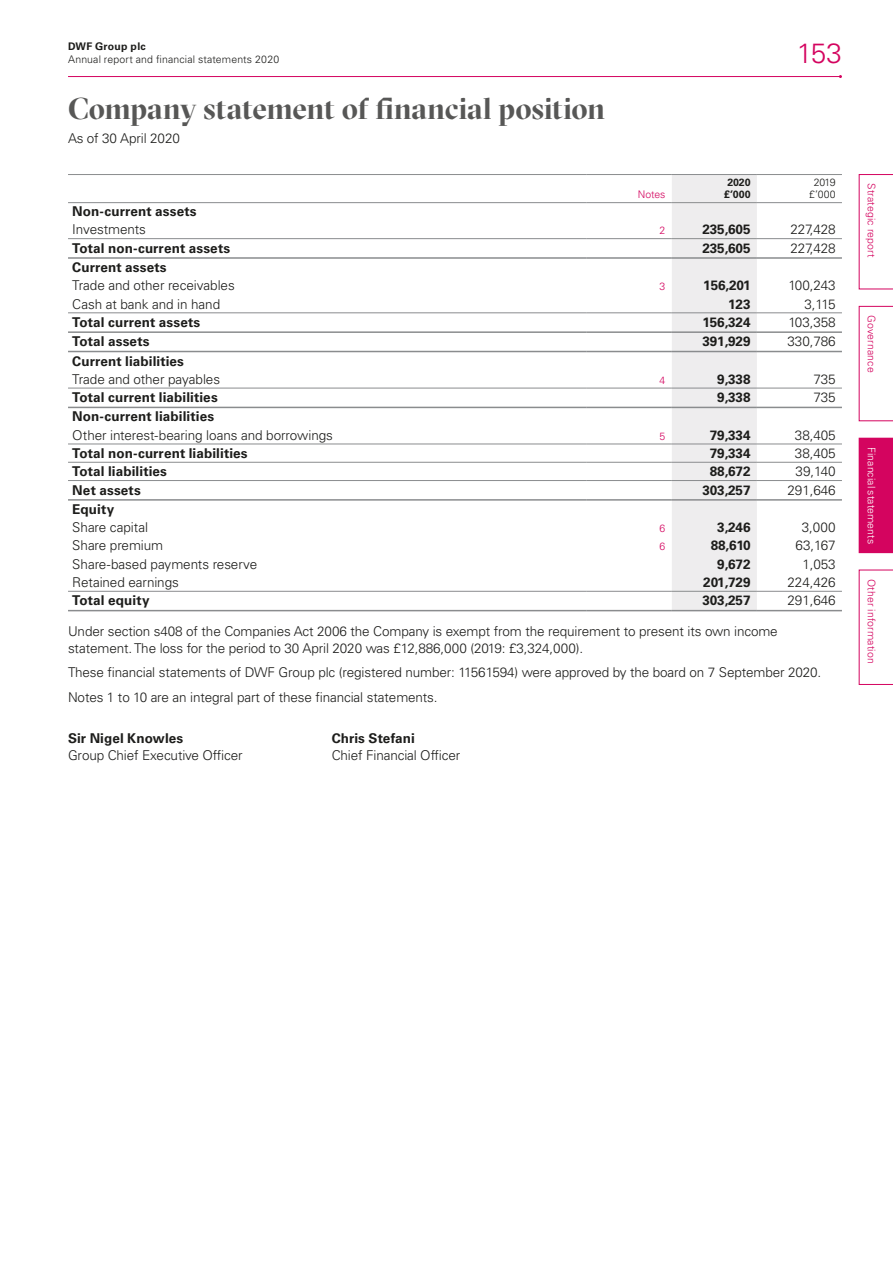
<style>
.page{position:relative;width:893px;height:1263px;background:#fff}
.page>*{position:absolute;margin:0;border:0;box-sizing:border-box;transform-origin:0 0}
.t1{font:700 30px "GT Sectra Display";letter-spacing:-.01em;color:#575756}
.t2{font:300 27.9px "Univers LT Std";color:#d4045f}
.t3{font:300 13.5px/16.5px "Univers LT Std";letter-spacing:-.01em;color:#1d1d1b}
.t4{font:700 13.5px "Univers LT Std";letter-spacing:.005em;color:#1d1d1b}
.t5{font:300 10.5px "Univers LT Std";letter-spacing:.015em;color:#d4045f}
.t6{font:300 10.5px/12px "Univers LT Std";letter-spacing:.015em;color:#1d1d1b;text-align:center}
.t7{font:700 10.5px/12px "Univers LT Std";letter-spacing:.025em;color:#1d1d1b;text-align:center}
.t8{font:300 10.5px "Univers LT Std";letter-spacing:.01em;color:#fff}
</style>
<div class="page">
<div style="left:672px;top:175px;width:85px;height:435px;background:#eeedee"></div>
<hr style="left:68px;top:174px;width:519px;height:1px;background:#8a8c8e">
<hr style="left:587px;top:174px;width:85px;height:1px;background:#8a8c8e">
<hr style="left:672px;top:174px;width:85px;height:1px;background:#8a8c8e">
<hr style="left:757px;top:174px;width:85px;height:1px;background:#8a8c8e">
<hr style="left:68px;top:202px;width:519px;height:1px;background:#8a8c8e">
<hr style="left:587px;top:202px;width:85px;height:1px;background:#8a8c8e">
<hr style="left:672px;top:202px;width:85px;height:1px;background:#8a8c8e">
<hr style="left:757px;top:202px;width:85px;height:1px;background:#8a8c8e">
<hr style="left:68px;top:462px;width:519px;height:1px;background:#8a8c8e">
<hr style="left:587px;top:462px;width:85px;height:1px;background:#8a8c8e">
<hr style="left:672px;top:462px;width:85px;height:1px;background:#8a8c8e">
<hr style="left:757px;top:462px;width:85px;height:1px;background:#8a8c8e">
<hr style="left:68px;top:331px;width:519px;height:2px;background:#8a8c8e">
<hr style="left:587px;top:331px;width:85px;height:2px;background:#8a8c8e">
<hr style="left:672px;top:331px;width:85px;height:2px;background:#8a8c8e">
<hr style="left:757px;top:331px;width:85px;height:2px;background:#8a8c8e">
<hr style="left:68px;top:444px;width:519px;height:1px;background:#8a8c8e">
<hr style="left:587px;top:444px;width:85px;height:1px;background:#8a8c8e">
<hr style="left:672px;top:444px;width:85px;height:1px;background:#8a8c8e">
<hr style="left:757px;top:444px;width:85px;height:1px;background:#8a8c8e">
<hr style="left:68px;top:610px;width:519px;height:1px;background:#8a8c8e">
<hr style="left:587px;top:610px;width:85px;height:1px;background:#8a8c8e">
<hr style="left:672px;top:610px;width:85px;height:1px;background:#8a8c8e">
<hr style="left:757px;top:610px;width:85px;height:1px;background:#8a8c8e">
<hr style="left:68px;top:499px;width:519px;height:2px;background:#8a8c8e">
<hr style="left:587px;top:499px;width:85px;height:2px;background:#8a8c8e">
<hr style="left:672px;top:499px;width:85px;height:2px;background:#8a8c8e">
<hr style="left:757px;top:499px;width:85px;height:2px;background:#8a8c8e">
<hr style="left:68px;top:480px;width:519px;height:1px;background:#8a8c8e">
<hr style="left:587px;top:480px;width:85px;height:1px;background:#8a8c8e">
<hr style="left:672px;top:480px;width:85px;height:1px;background:#8a8c8e">
<hr style="left:757px;top:480px;width:85px;height:1px;background:#8a8c8e">
<hr style="left:68px;top:591px;width:519px;height:1px;background:#8a8c8e">
<hr style="left:587px;top:591px;width:85px;height:1px;background:#8a8c8e">
<hr style="left:672px;top:591px;width:85px;height:1px;background:#8a8c8e">
<hr style="left:757px;top:591px;width:85px;height:1px;background:#8a8c8e">
<hr style="left:68px;top:351px;width:519px;height:1px;background:#8a8c8e">
<hr style="left:587px;top:351px;width:85px;height:1px;background:#8a8c8e">
<hr style="left:672px;top:351px;width:85px;height:1px;background:#8a8c8e">
<hr style="left:757px;top:351px;width:85px;height:1px;background:#8a8c8e">
<hr style="left:68px;top:313px;width:519px;height:1px;background:#8a8c8e">
<hr style="left:587px;top:313px;width:85px;height:1px;background:#8a8c8e">
<hr style="left:672px;top:313px;width:85px;height:1px;background:#8a8c8e">
<hr style="left:757px;top:313px;width:85px;height:1px;background:#8a8c8e">
<hr style="left:68px;top:257px;width:519px;height:2px;background:#8a8c8e">
<hr style="left:587px;top:257px;width:85px;height:2px;background:#8a8c8e">
<hr style="left:672px;top:257px;width:85px;height:2px;background:#8a8c8e">
<hr style="left:757px;top:257px;width:85px;height:2px;background:#8a8c8e">
<hr style="left:68px;top:238px;width:519px;height:1px;background:#8a8c8e">
<hr style="left:587px;top:238px;width:85px;height:1px;background:#8a8c8e">
<hr style="left:672px;top:238px;width:85px;height:1px;background:#8a8c8e">
<hr style="left:757px;top:238px;width:85px;height:1px;background:#8a8c8e">
<hr style="left:68px;top:388px;width:519px;height:1px;background:#8a8c8e">
<hr style="left:587px;top:388px;width:85px;height:1px;background:#8a8c8e">
<hr style="left:672px;top:388px;width:85px;height:1px;background:#8a8c8e">
<hr style="left:757px;top:388px;width:85px;height:1px;background:#8a8c8e">
<hr style="left:68px;top:407px;width:519px;height:1px;background:#8a8c8e">
<hr style="left:587px;top:407px;width:85px;height:1px;background:#8a8c8e">
<hr style="left:672px;top:407px;width:85px;height:1px;background:#8a8c8e">
<hr style="left:757px;top:407px;width:85px;height:1px;background:#8a8c8e">
<hr style="left:68px;top:76px;width:772px;height:1px;background:#d4045f">
<svg style="left:859px;top:174px;width:34px;height:115px"></svg>
<svg style="left:859px;top:306px;width:34px;height:115px"></svg>
<div style="left:859px;top:438px;width:34px;height:115px;background:#d4045f"></div>
<svg style="left:859px;top:570px;width:34px;height:115px"></svg>
<p class="t7" style="left:68px;top:40px;width:79px">DWF Group plc</p>
<p class="t6" style="left:68px;top:53px;width:213px">Annual report and financial statements 2020</p>
<h1 class="t1" style="left:68px;top:91px;width:539px">Company statement of financial position</h1>
<p class="t3" style="left:68px;top:130px;width:113px">As of 30 April 2020</p>
<h2 class="t2" style="left:797px;top:36px;width:47px">153</h2>
<p class="t5" style="left:638px;top:188px;width:29px">Notes</p>
<p class="t7" style="left:724px;top:177px;width:28px">2020 £’000</p>
<p class="t6" style="left:809px;top:177px;width:28px">2019 £’000</p>
<p class="t4" style="left:72px;top:203px;width:126px">Non-current assets</p>
<p class="t3" style="left:72px;top:221px;width:75px">Investments</p>
<p class="t5" style="left:660px;top:224px;width:7px">2</p>
<p class="t4" style="left:702px;top:222px;width:49px">235,605</p>
<p class="t3" style="left:790px;top:221px;width:47px">227,428</p>
<p class="t4" style="left:72px;top:240px;width:159px">Total non-current assets</p>
<p class="t4" style="left:702px;top:240px;width:49px">235,605</p>
<p class="t3" style="left:790px;top:240px;width:47px">227,428</p>
<p class="t4" style="left:72px;top:259px;width:96px">Current assets</p>
<p class="t3" style="left:72px;top:277px;width:164px">Trade and other receivables</p>
<p class="t5" style="left:660px;top:280px;width:7px">3</p>
<p class="t4" style="left:703px;top:278px;width:49px">156,201</p>
<p class="t3" style="left:788px;top:277px;width:49px">100,243</p>
<p class="t3" style="left:72px;top:296px;width:149px">Cash at bank and in hand</p>
<p class="t4" style="left:728px;top:296px;width:24px">123</p>
<p class="t3" style="left:804px;top:296px;width:33px">3,115</p>
<p class="t4" style="left:72px;top:314px;width:130px">Total current assets</p>
<p class="t4" style="left:702px;top:314px;width:49px">156,324</p>
<p class="t3" style="left:789px;top:314px;width:48px">103,358</p>
<p class="t4" style="left:72px;top:334px;width:79px">Total assets</p>
<p class="t4" style="left:702px;top:333px;width:49px">391,929</p>
<p class="t3" style="left:788px;top:333px;width:49px">330,786</p>
<p class="t4" style="left:72px;top:353px;width:113px">Current liabilities</p>
<p class="t3" style="left:72px;top:371px;width:149px">Trade and other payables</p>
<p class="t5" style="left:660px;top:374px;width:7px">4</p>
<p class="t4" style="left:717px;top:371px;width:35px">9,338</p>
<p class="t3" style="left:813px;top:371px;width:24px">735</p>
<p class="t4" style="left:72px;top:389px;width:147px">Total current liabilities</p>
<p class="t4" style="left:717px;top:389px;width:35px">9,338</p>
<p class="t3" style="left:813px;top:389px;width:24px">735</p>
<p class="t4" style="left:72px;top:409px;width:143px">Non-current liabilities</p>
<p class="t3" style="left:72px;top:427px;width:262px">Other interest-bearing loans and borrowings</p>
<p class="t5" style="left:660px;top:430px;width:7px">5</p>
<p class="t4" style="left:710px;top:427px;width:42px">79,334</p>
<p class="t3" style="left:795px;top:427px;width:42px">38,405</p>
<p class="t4" style="left:72px;top:445px;width:177px">Total non-current liabilities</p>
<p class="t4" style="left:710px;top:445px;width:42px">79,334</p>
<p class="t3" style="left:795px;top:445px;width:42px">38,405</p>
<p class="t4" style="left:72px;top:464px;width:96px">Total liabilities</p>
<p class="t4" style="left:710px;top:464px;width:42px">88,672</p>
<p class="t3" style="left:796px;top:463px;width:41px">39,140</p>
<p class="t4" style="left:72px;top:482px;width:70px">Net assets</p>
<p class="t4" style="left:702px;top:482px;width:49px">303,257</p>
<p class="t3" style="left:788px;top:481px;width:49px">291,646</p>
<p class="t4" style="left:72px;top:501px;width:43px">Equity</p>
<p class="t3" style="left:72px;top:519px;width:77px">Share capital</p>
<p class="t5" style="left:660px;top:522px;width:7px">6</p>
<p class="t4" style="left:717px;top:519px;width:35px">3,246</p>
<p class="t3" style="left:802px;top:519px;width:35px">3,000</p>
<p class="t3" style="left:72px;top:537px;width:92px">Share premium</p>
<p class="t5" style="left:660px;top:540px;width:7px">6</p>
<p class="t4" style="left:711px;top:538px;width:41px">88,610</p>
<p class="t3" style="left:796px;top:537px;width:41px">63,167</p>
<p class="t3" style="left:72px;top:556px;width:187px">Share-based payments reserve</p>
<p class="t4" style="left:717px;top:556px;width:35px">9,672</p>
<p class="t3" style="left:802px;top:556px;width:35px">1,053</p>
<p class="t3" style="left:72px;top:574px;width:108px">Retained earnings</p>
<p class="t4" style="left:703px;top:574px;width:49px">201,729</p>
<p class="t3" style="left:788px;top:574px;width:49px">224,426</p>
<p class="t4" style="left:72px;top:593px;width:79px">Total equity</p>
<p class="t4" style="left:702px;top:593px;width:49px">303,257</p>
<p class="t3" style="left:788px;top:592px;width:49px">291,646</p>
<p class="t3" style="left:68px;top:623px;width:711px">Under section s408 of the Companies Act 2006 the Company is exempt from the requirement to present its own income statement. The loss for the period to 30 April 2020 was £12,886,000 (2019: £3,324,000).</p>
<p class="t3" style="left:68px;top:660px;width:755px;line-height:24.8px">These financial statements of DWF Group plc (registered number: 11561594) were approved by the board on 7 September 2020.<br>Notes 1 to 10 are an integral part of these financial statements.</p>
<p class="t4" style="left:68px;top:731px;width:117px">Sir Nigel Knowles</p>
<p class="t4" style="left:332px;top:731px;width:85px">Chris Stefani</p>
<p class="t3" style="left:68px;top:747px;width:176px">Group Chief Executive Officer</p>
<p class="t3" style="left:332px;top:747px;width:130px">Chief Financial Officer</p>
<p class="t5" style="left:878px;top:183px;width:76px;rotate:90deg">Strategic report</p>
<p class="t5" style="left:878px;top:315px;width:59px;rotate:90deg">Governance</p>
<p class="t8" style="left:878px;top:447px;width:99px;rotate:90deg">Financial statements</p>
<p class="t5" style="left:878px;top:579px;width:86px;rotate:90deg">Other information</p>
</div>
